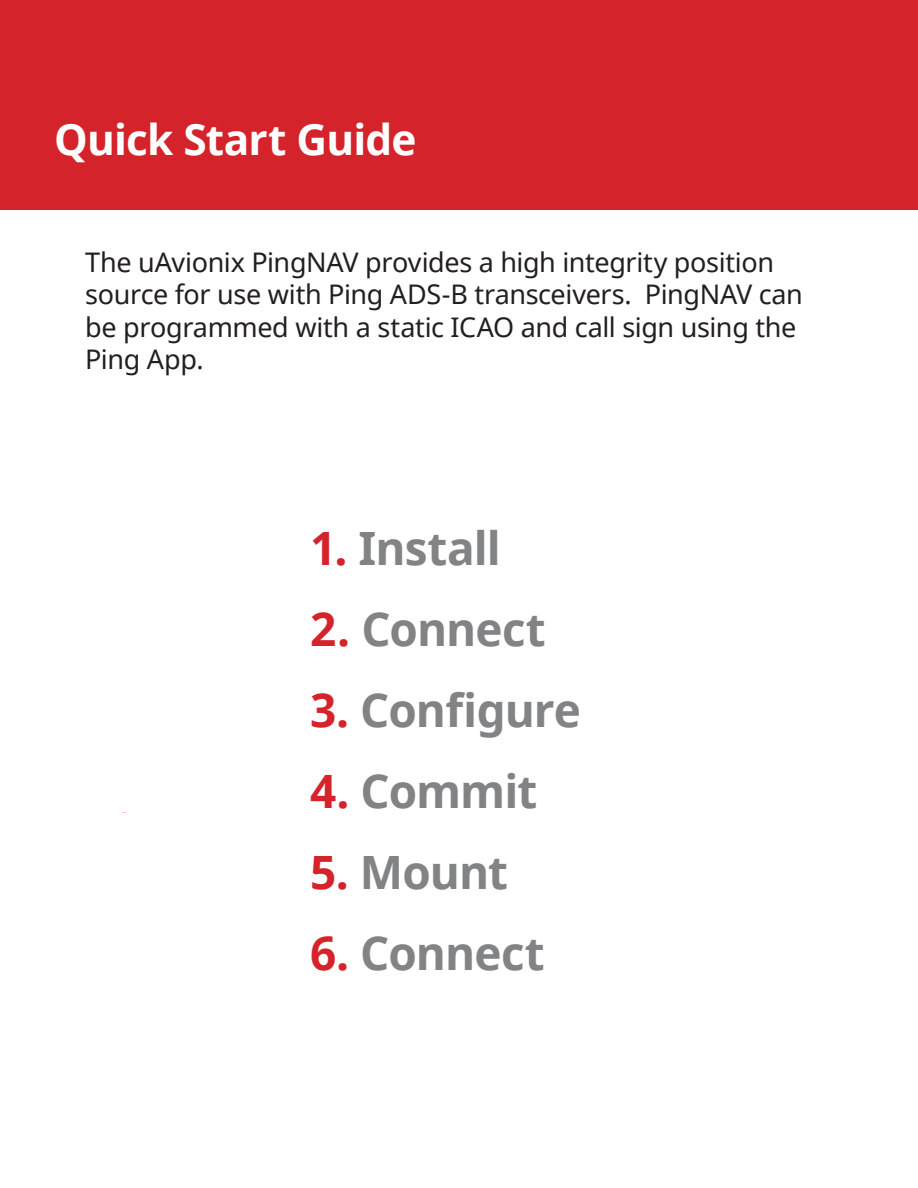
<style>
.page{position:relative;width:918px;height:1188px;background:#fff}
.page>*{position:absolute;margin:0;border:0;box-sizing:border-box;transform-origin:0 0}
.Noto_Sans_Heading{font:700 45.9px "Noto Sans";letter-spacing:-.02em;color:#818385}
.Noto_Sans_Heading-2{font:700 42.3px "Noto Sans";letter-spacing:-.02em;color:#fff}
.Body_Copy{font:27px/32.4px "Noto Sans";letter-spacing:-.015em;color:#231f20}
.s1{color:#d5232c}
</style>
<div class="page">
<div style="left:0;top:0;width:918px;height:210px;background:#d5232c"></div>
<p class="Noto_Sans_Heading-2" style="left:54px;top:110px;width:364px">Quick Start Guide</p>
<p class="Body_Copy" style="left:85px;top:245px;width:719px">The uAvionix PingNAV provides a high integrity position source for use with Ping ADS-B transceivers. PingNAV can be programmed with a static ICAO and call sign using the Ping App.</p>
<p class="Noto_Sans_Heading" style="left:310px;top:516px;width:192px"><span class="s1">1.</span> Install</p>
<p class="Noto_Sans_Heading" style="left:310px;top:597px;width:237px"><span class="s1">2.</span> Connect</p>
<p class="Noto_Sans_Heading" style="left:310px;top:678px;width:272px"><span class="s1">3.</span> Configure</p>
<p class="Noto_Sans_Heading" style="left:310px;top:759px;width:229px"><span class="s1">4.</span> Commit</p>
<p class="Noto_Sans_Heading" style="left:310px;top:840px;width:200px"><span class="s1">5.</span> Mount</p>
<p class="Noto_Sans_Heading" style="left:310px;top:921px;width:236px"><span class="s1">6.</span> Connect</p>
</div>
